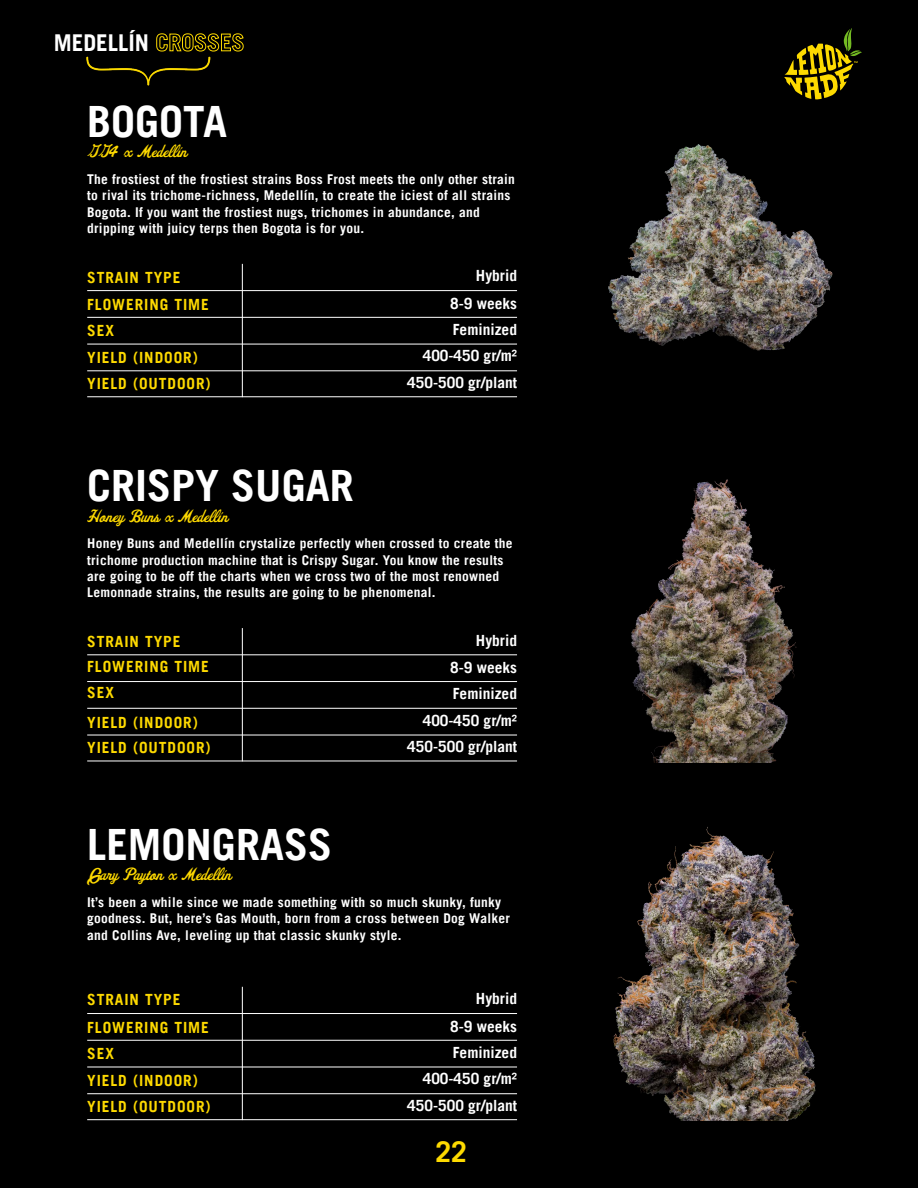
<style>
.page{position:relative;width:918px;height:1188px;background:#000}
.page>*{position:absolute;margin:0;border:0;box-sizing:border-box;transform-origin:0 0}
.t1{font:700 43.2px "Trade Gothic LT";color:#fff}
.t2{font:700 28.5px "Trade Gothic LT";color:#fdda00}
.t3{font:700 23.25px "Trade Gothic LT";color:#fff}
.t4{font:16.5px "Fenway Park JF";color:#fdd900}
.t5{font:700 15.45px "Trade Gothic LT";letter-spacing:.06em;color:#fdd900}
.t6{font:700 15.45px "Trade Gothic LT";color:#fff}
.t7{font:700 13.5px/16.2px "Trade Gothic LT";letter-spacing:.02em;color:#fff}
.s1{color:#fdd900}
.s2{font-family:"Bouquet Typeface";font-size:12px}
</style>
<div class="page">
<img style="left:87px;top:56px;width:124px;height:30px">
<svg style="left:784px;top:28px;width:78px;height:71px"></svg>
<hr style="left:242px;top:264px;width:1px;height:133px;background:#fff">
<hr style="left:87px;top:290px;width:430px;height:1px;background:#fff">
<hr style="left:87px;top:317px;width:430px;height:1px;background:#fff">
<hr style="left:87px;top:344px;width:430px;height:1px;background:#fff">
<hr style="left:87px;top:370px;width:430px;height:1px;background:#fff">
<hr style="left:87px;top:396px;width:430px;height:1px;background:#fff">
<img style="left:608px;top:144px;width:225px;height:207px">
<hr style="left:242px;top:628px;width:1px;height:133px;background:#fff">
<hr style="left:87px;top:654px;width:430px;height:1px;background:#fff">
<hr style="left:87px;top:681px;width:430px;height:1px;background:#fff">
<hr style="left:87px;top:708px;width:430px;height:1px;background:#fff">
<hr style="left:87px;top:735px;width:430px;height:1px;background:#fff">
<hr style="left:87px;top:761px;width:430px;height:1px;background:#fff">
<img style="left:631px;top:479px;width:166px;height:283px">
<hr style="left:242px;top:987px;width:1px;height:133px;background:#fff">
<hr style="left:87px;top:1013px;width:430px;height:1px;background:#fff">
<hr style="left:87px;top:1040px;width:430px;height:1px;background:#fff">
<hr style="left:87px;top:1067px;width:430px;height:1px;background:#fff">
<hr style="left:87px;top:1093px;width:430px;height:1px;background:#fff">
<hr style="left:87px;top:1119px;width:430px;height:1px;background:#fff">
<img style="left:613px;top:827px;width:203px;height:294px">
<h3 class="t3" style="left:54px;top:28px;width:192px">MEDELLÍN <span class="s1">CROSSES</span></h3>
<h1 class="t1" style="left:87px;top:95px;width:142px">BOGOTA</h1>
<p class="t4" style="left:87px;top:141px;width:101px">GG4 x Medellín</p>
<p class="t7" style="left:87px;top:171px;width:429px">The frostiest of the frostiest strains Boss Frost meets the only other strain to rival its trichome-richness, Medellín, to create the iciest of all strains Bogota. If you want the frostiest nugs, trichomes in abundance, and dripping with juicy terps then Bogota is for you.</p>
<p class="t5" style="left:87px;top:268px;width:95px">STRAIN TYPE</p>
<p class="t6" style="left:476px;top:266px;width:43px">Hybrid</p>
<p class="t5" style="left:87px;top:295px;width:123px">FLOWERING TIME</p>
<p class="t6" style="left:450px;top:294px;width:68px">8-9 weeks</p>
<p class="t5" style="left:87px;top:321px;width:28px">SEX</p>
<p class="t6" style="left:453px;top:320px;width:66px">Feminized</p>
<p class="t5" style="left:87px;top:348px;width:112px">YIELD (INDOOR)</p>
<p class="t6" style="left:423px;top:346px;width:96px">400-450 gr/m²</p>
<p class="t5" style="left:87px;top:374px;width:125px">YIELD (OUTDOOR)</p>
<p class="t6" style="left:407px;top:373px;width:111px">450-500 gr/plant</p>
<h1 class="t1" style="left:87px;top:459px;width:268px">CRISPY SUGAR</h1>
<p class="t4" style="left:87px;top:505px;width:142px">Honey Buns x Medellín</p>
<p class="t7" style="left:87px;top:535px;width:427px">Honey Buns and Medellín crystalize perfectly when crossed to create the trichome production machine that is Crispy Sugar. You know the results are going to be off the charts when we cross two of the most renowned Lemonnade strains, the results are going to be phenomenal.</p>
<p class="t5" style="left:87px;top:632px;width:95px">STRAIN TYPE</p>
<p class="t6" style="left:476px;top:631px;width:43px">Hybrid</p>
<p class="t5" style="left:87px;top:657px;width:123px">FLOWERING TIME</p>
<p class="t6" style="left:450px;top:658px;width:68px">8-9 weeks</p>
<p class="t5" style="left:87px;top:683px;width:28px">SEX</p>
<p class="t6" style="left:453px;top:684px;width:66px">Feminized</p>
<p class="t5" style="left:87px;top:713px;width:112px">YIELD (INDOOR)</p>
<p class="t6" style="left:423px;top:711px;width:96px">400-450 gr/m²</p>
<p class="t5" style="left:87px;top:738px;width:125px">YIELD (OUTDOOR)</p>
<p class="t6" style="left:407px;top:737px;width:111px">450-500 gr/plant</p>
<h1 class="t1" style="left:87px;top:818px;width:246px">LEMONGRASS</h1>
<p class="t4" style="left:87px;top:864px;width:145px"><span class="s2">G</span>ary Payton x Medellín</p>
<p class="t7" style="left:87px;top:894px;width:424px">It’s been a while since we made something with so much skunky, funky goodness. But, here’s Gas Mouth, born from a cross between Dog Walker and Collins Ave, leveling up that classic skunky style.</p>
<p class="t5" style="left:87px;top:990px;width:95px">STRAIN TYPE</p>
<p class="t6" style="left:476px;top:989px;width:43px">Hybrid</p>
<p class="t5" style="left:87px;top:1018px;width:123px">FLOWERING TIME</p>
<p class="t6" style="left:450px;top:1017px;width:68px">8-9 weeks</p>
<p class="t5" style="left:87px;top:1044px;width:28px">SEX</p>
<p class="t6" style="left:453px;top:1043px;width:66px">Feminized</p>
<p class="t5" style="left:87px;top:1071px;width:112px">YIELD (INDOOR)</p>
<p class="t6" style="left:423px;top:1069px;width:96px">400-450 gr/m²</p>
<p class="t5" style="left:87px;top:1097px;width:125px">YIELD (OUTDOOR)</p>
<p class="t6" style="left:407px;top:1096px;width:111px">450-500 gr/plant</p>
<h2 class="t2" style="left:435px;top:1134px;width:33px">22</h2>
</div>
